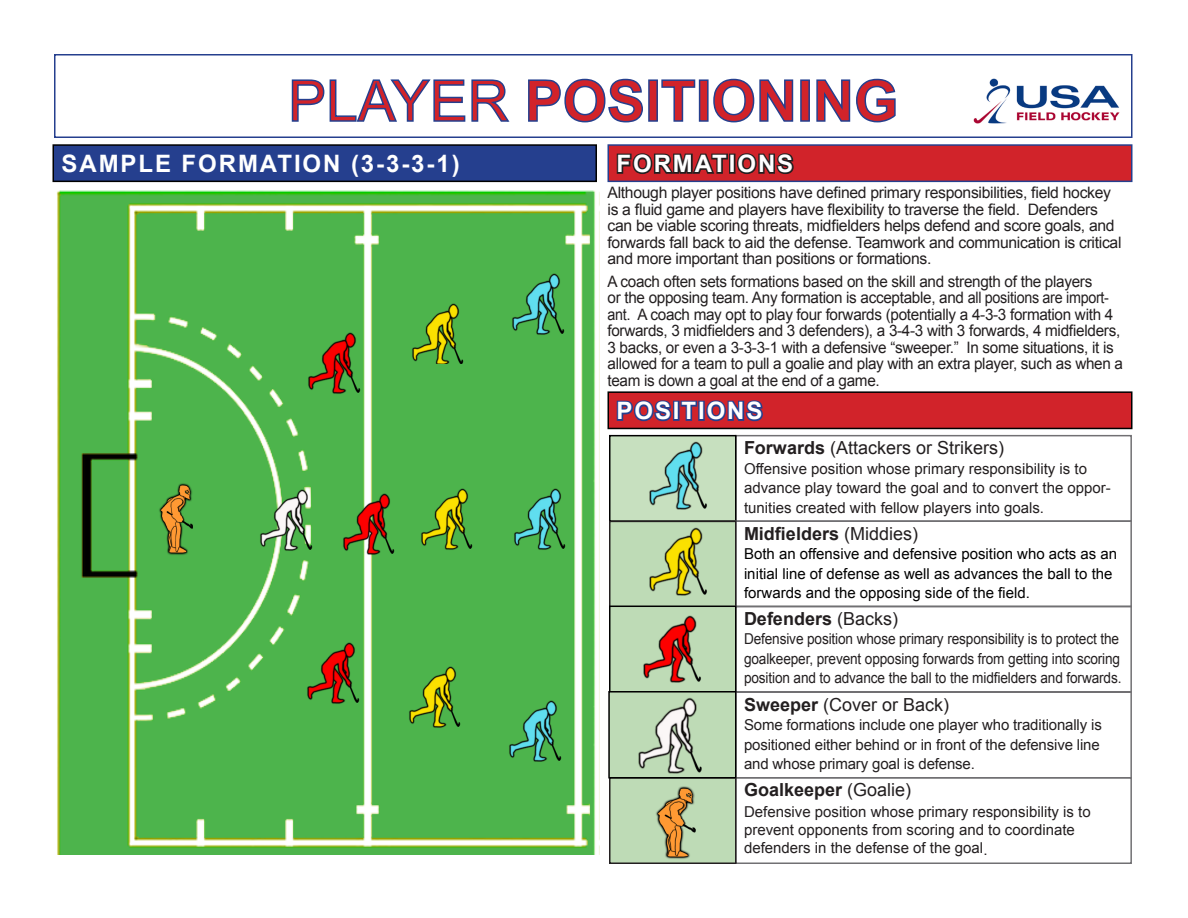
<style>
.page{position:relative;width:1188px;height:918px;background:#fff}
.page>*{position:absolute;margin:0;border:0;box-sizing:border-box;transform-origin:0 0}
.t1{font:700 57px "Arial";color:#d1232a}
.t2{font:700 24px "Arial";letter-spacing:.08em;color:#fff}
.t3{font:700 18px "Arial";color:#231f20}
.t4{font:18px "Arial";color:#231f20}
.t5{font:15.75px/16.5px "Arial";letter-spacing:-.02em;color:#231f20}
.t6{font:15px/19.5px "Arial";letter-spacing:-.01em;color:#231f20}
.t7{font:15px/19.5px "Arial";letter-spacing:-.01em;color:#231f20;scale:.91 1}
.t8{font:15px/19.5px "Arial";color:#000}
.s1{font-weight:400}
.s2{font-weight:700}
</style>
<div class="page">
<div style="left:735px;top:435px;width:397px;height:87px;border:2px solid #717073"></div>
<div style="left:610px;top:436px;width:126px;height:85px;background:#c7e0bf"></div>
<img style="left:649px;top:441px;width:58px;height:69px">
<div style="left:609px;top:435px;width:127px;height:87px;border:2px solid #000"></div>
<div style="left:735px;top:520px;width:397px;height:87px;border:2px solid #717073"></div>
<div style="left:610px;top:521px;width:126px;height:86px;background:#bedbb6"></div>
<img style="left:649px;top:527px;width:58px;height:69px">
<div style="left:609px;top:521px;width:127px;height:87px;border:2px solid #231f20"></div>
<div style="left:735px;top:606px;width:397px;height:87px;border:2px solid #717073"></div>
<div style="left:735px;top:777px;width:397px;height:87px;border:2px solid #717073"></div>
<div style="left:610px;top:778px;width:126px;height:85px;background:#bedbb6"></div>
<img style="left:656px;top:786px;width:40px;height:73px">
<div style="left:609px;top:777px;width:127px;height:87px;border:2px solid #231f20"></div>
<img style="left:56px;top:190px;width:540px;height:665px">
<div style="left:608px;top:392px;width:524px;height:36px;background:#d1232a"></div>
<svg style="left:616px;top:400px;width:147px;height:22px"></svg>
<div style="left:608px;top:391px;width:524px;height:38px;border:2px solid #000"></div>
<svg style="left:291px;top:79px;width:219px;height:43px"></svg>
<svg style="left:528px;top:78px;width:115px;height:45px"></svg>
<div style="left:648px;top:79px;width:10px;height:43px;border:2px solid #253f8e"></div>
<svg style="left:661px;top:79px;width:35px;height:43px"></svg>
<div style="left:699px;top:79px;width:10px;height:43px;border:2px solid #253f8e"></div>
<svg style="left:713px;top:78px;width:81px;height:45px"></svg>
<div style="left:800px;top:79px;width:10px;height:43px;border:2px solid #253f8e"></div>
<svg style="left:816px;top:78px;width:80px;height:45px"></svg>
<div style="left:54px;top:54px;width:1078px;height:84px;border:2px solid #253f8e"></div>
<div style="left:53px;top:145px;width:543px;height:36px;background:#253f8e"></div>
<svg style="left:59px;top:135px;width:114px;height:3px"></svg>
<svg style="left:180px;top:135px;width:162px;height:3px"></svg>
<div style="left:52px;top:144px;width:545px;height:38px;border:2px solid #000"></div>
<div style="left:610px;top:606px;width:126px;height:86px;background:#bedbb6"></div>
<img style="left:643px;top:615px;width:58px;height:68px">
<div style="left:609px;top:606px;width:127px;height:87px;border:2px solid #000"></div>
<img style="left:306px;top:641px;width:54px;height:63px">
<img style="left:308px;top:331px;width:54px;height:63px">
<img style="left:342px;top:493px;width:54px;height:63px">
<img style="left:411px;top:303px;width:54px;height:60px">
<img style="left:420px;top:487px;width:54px;height:63px">
<img style="left:408px;top:665px;width:54px;height:63px">
<img style="left:508px;top:699px;width:54px;height:63px">
<img style="left:513px;top:488px;width:54px;height:63px">
<img style="left:511px;top:273px;width:54px;height:63px">
<img style="left:154px;top:473px;width:52px;height:83px">
<div style="left:608px;top:145px;width:524px;height:36px;background:#d1232a"></div>
<svg style="left:615px;top:135px;width:114px;height:39px"></svg>
<div style="left:729px;top:154px;width:6px;height:20px;border:3px solid #231f20"></div>
<svg style="left:735px;top:153px;width:59px;height:22px"></svg>
<div style="left:608px;top:144px;width:524px;height:38px;border:2px solid #253f8e"></div>
<img style="left:260px;top:489px;width:54px;height:63px">
<div style="left:735px;top:692px;width:397px;height:86px;border:2px solid #717073"></div>
<div style="left:609px;top:692px;width:127px;height:86px;background:#bedbb6"></div>
<img style="left:638px;top:697px;width:64px;height:77px">
<div style="left:608px;top:691px;width:128px;height:87px;border:2px solid #000"></div>
<img style="left:974px;top:79px;width:145px;height:44px">
<p class="t1" style="left:288px;top:63px;width:612px"><span class="s1">PLAYER</span> POSITIONING</p>
<p class="t2" style="left:62px;top:148px;width:400px">SAMPLE FORMATION (3-3-3-1)</p>
<p class="t2" style="left:616px;top:148px;width:178px">FORMATIONS</p>
<p class="t5" style="left:608px;top:184px;width:516px">Although player positions have defined primary responsibilities, field hockey is a fluid game and players have flexibility to traverse the field. Defenders can be viable scoring threats, midfielders helps defend and score goals, and forwards fall back to aid the defense. Teamwork and communication is critical and more important than positions or formations.</p>
<p class="t5" style="left:608px;top:273px;width:517px">A coach often sets formations based on the skill and strength of the players<br>or the opposing team. Any formation is acceptable, and all positions are import&shy;ant. A coach may opt to play four forwards (potentially a 4-3-3 formation with 4 forwards, 3 midfielders and 3 defenders), a 3-4-3 with 3 forwards, 4 midfielders, 3 backs, or even a 3-3-3-1 with a defensive “sweeper.” In some situations, it is allowed for a team to pull a goalie and play with an extra player, such as when a team is down a goal at the end of a game.</p>
<p class="t2" style="left:616px;top:395px;width:148px">POSITIONS</p>
<p class="t4" style="left:744px;top:436px;width:262px"><span class="s2">Forwards</span> (Attackers or Strikers)</p>
<p class="t6" style="left:744px;top:459px;width:368px">Offensive position whose primary responsibility is to advance play toward the goal and to convert the oppor&shy;tunities created with fellow players into goals.</p>
<p class="t3" style="left:744px;top:521px;width:176px">Midfielders <span class="s1">(Middies)</span></p>
<p class="t8" style="left:744px;top:544px;width:375px">Both an offensive and defensive position who acts as an initial line of defense as well as advances the ball to the forwards and the opposing side of the field.</p>
<p class="t3" style="left:744px;top:606px;width:156px">Defenders <span class="s1">(Backs)</span></p>
<p class="t7" style="left:744px;top:629px;width:416px">Defensive position whose primary responsibility is to protect the goalkeeper, prevent opposing forwards from getting into scoring position and to advance the ball to the midfielders and forwards.</p>
<p class="t4" style="left:744px;top:692px;width:207px"><span class="s2">Sweeper</span> (Cover or Back)</p>
<p class="t6" style="left:744px;top:715px;width:359px">Some formations include one player who traditionally is positioned either behind or in front of the defensive line and whose primary goal is defense.</p>
<p class="t3" style="left:744px;top:778px;width:169px">Goalkeeper <span class="s1">(Goalie)</span></p>
<p class="t6" style="left:744px;top:802px;width:348px">Defensive position whose primary responsibility is to</p>
<p class="t6" style="left:744px;top:820px;width:333px">prevent opponents from scoring and to coordinate</p>
<p class="t6" style="left:744px;top:838px;width:245px">defenders in the defense of the goal.</p>
</div>
